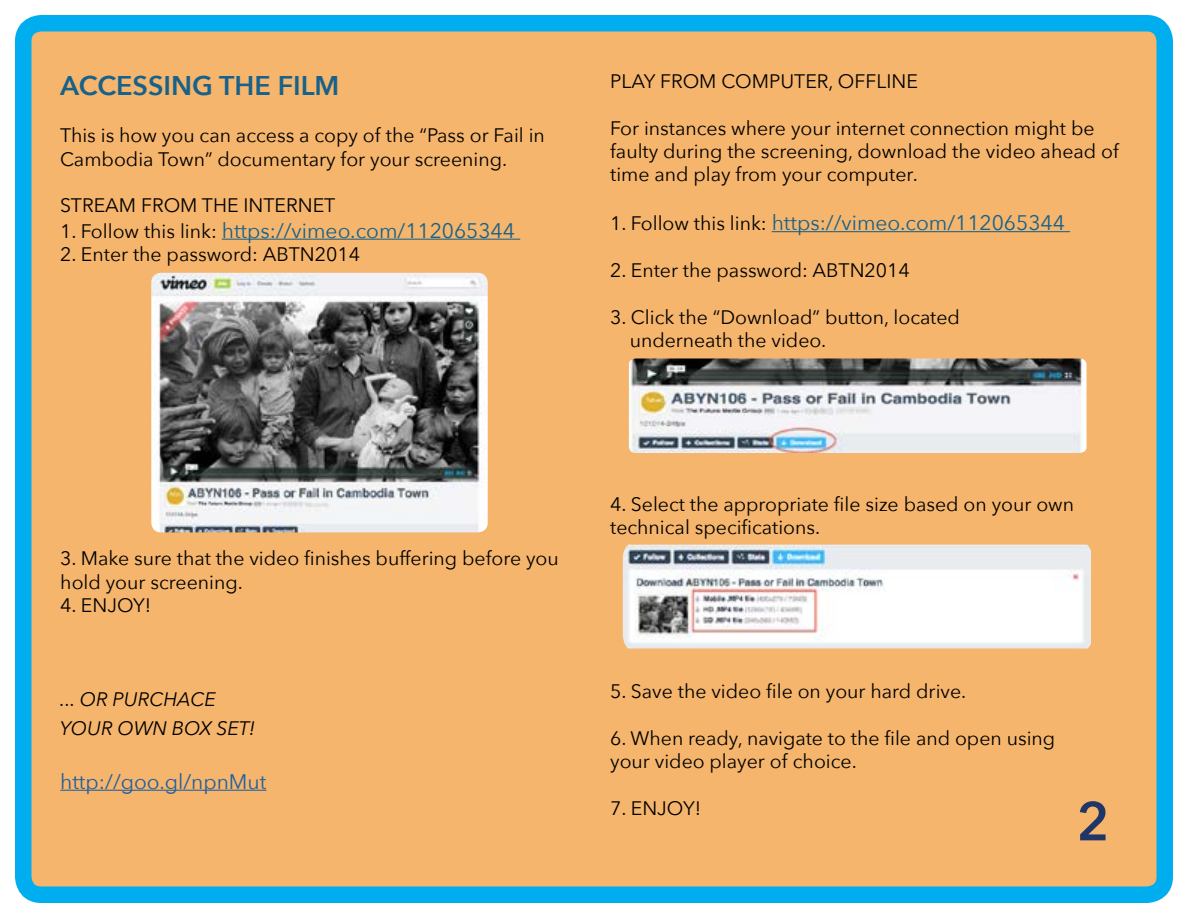
<style>
.page{position:relative;width:1188px;height:918px;background:#fff}
.page>*{position:absolute;margin:0;border:0;box-sizing:border-box;transform-origin:0 0}
.t1{font:600 54px "Avenir Next";color:#203568}
.t2{font:600 27px "Avenir Next";color:#17618a}
.t3{font:21px "Avenir Next";color:#17618a}
.t4{font:21px "Avenir Next";color:#215e9e}
.t5{font:19.5px/23.4px "Avenir Next";color:#000}
.t6{font:italic 19.5px/28.8px "Avenir Next";color:#000}
.s1{font-size:19.5px;color:#000}
</style>
<div class="page">
<div style="left:23px;top:23px;width:1142px;height:872px;background:#f5b56c;border-radius:18px"></div>
<div style="left:15px;top:15px;width:1158px;height:888px;border:16px solid #00aeef;border-radius:18px"></div>
<hr style="left:222px;top:239px;width:298px;height:1px;background:#17618a">
<hr style="left:772px;top:231px;width:298px;height:1px;background:#17618a">
<hr style="left:60px;top:790px;width:206px;height:1px;background:#215e9e">
<img style="left:151px;top:273px;width:337px;height:259px">
<img style="left:629px;top:358px;width:458px;height:95px">
<img style="left:623px;top:545px;width:468px;height:104px">
<h2 class="t2" style="left:60px;top:63px;width:281px">ACCESSING THE FILM</h2>
<p class="t5" style="left:60px;top:123px;width:486px">This is how you can access a copy of the “Pass or Fail in<br>Cambodia Town” documentary for your screening.</p>
<p class="t5" style="left:60px;top:193px;width:277px">STREAM FROM THE INTERNET</p>
<p class="t3" style="left:60px;top:213px;width:456px"><span class="s1">1. Follow this link:</span> https://vimeo.com/112065344</p>
<p class="t5" style="left:60px;top:242px;width:301px">2. Enter the password: ABTN2014</p>
<p class="t5" style="left:610px;top:69px;width:309px">PLAY FROM COMPUTER, OFFLINE</p>
<p class="t5" style="left:610px;top:115px;width:510px">For instances where your internet connection might be faulty during the screening, download the video ahead of time and play from your computer.</p>
<p class="t3" style="left:610px;top:205px;width:456px"><span class="s1">1. Follow this link:</span> https://vimeo.com/112065344</p>
<p class="t5" style="left:610px;top:258px;width:301px">2. Enter the password: ABTN2014</p>
<p class="t5" style="left:630px;top:304px;width:332px;text-indent:-20px">3. Click the “Download” button, located underneath the video.</p>
<p class="t5" style="left:60px;top:546px;width:500px">3. Make sure that the video finishes buffering before you hold your screening.</p>
<p class="t5" style="left:60px;top:593px;width:92px">4. ENJOY!</p>
<p class="t6" style="left:60px;top:684px;width:196px">... OR PURCHACE<br>YOUR OWN BOX SET!</p>
<p class="t4" style="left:60px;top:764px;width:208px">http://goo.gl/npnMut</p>
<p class="t5" style="left:610px;top:492px;width:465px">4. Select the appropriate file size based on your own technical specifications.</p>
<p class="t5" style="left:610px;top:679px;width:358px">5. Save the video file on your hard drive.</p>
<p class="t5" style="left:610px;top:726px;width:447px">6. When ready, navigate to the file and open using your video player of choice.</p>
<p class="t5" style="left:610px;top:796px;width:92px">7. ENJOY!</p>
<h1 class="t1" style="left:1076px;top:775px;width:34px">2</h1>
</div>
